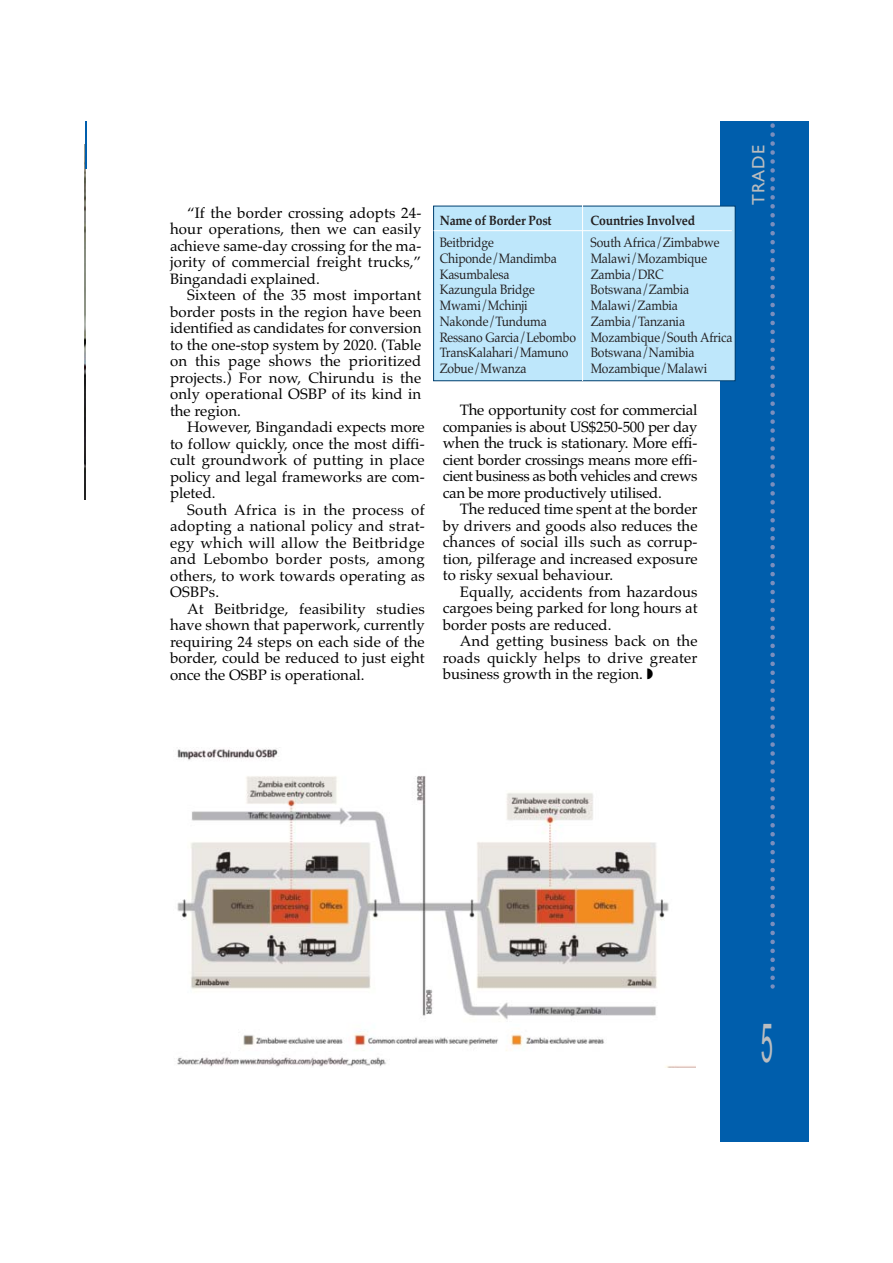
<style>
.page{position:relative;width:893px;height:1263px;background:#fff}
.page>*{position:absolute;margin:0;border:0;box-sizing:border-box;transform-origin:0 0}
.t1{font:54px "Arial Narrow";color:#bbbdc0;scale:.5 1}
.t2{font:18px "Gill Sans";letter-spacing:.05em;color:#babcbe}
.t3{font:15px/16.5px "Palatino";color:#000;text-align:justify}
.t4{font:13.5px/15.8px "Palatino";letter-spacing:-.015em;color:#231f20;scale:.9 1}
.t5{font:700 13.5px "Palatino";letter-spacing:-.015em;color:#231f20;scale:.9 1}
</style>
<div class="page">
<div style="left:720px;top:121px;width:88px;height:1021px;background:#005eac"></div>
<img style="left:85px;top:169px;width:1px;height:331px">
<svg style="left:770px;top:123px;width:4px;height:866px"></svg>
<hr style="left:85px;top:121px;width:1px;height:48px;background:#005eac">
<img style="left:177px;top:748px;width:518px;height:320px">
<div style="left:434px;top:206px;width:301px;height:175px;background:#bee7fb"></div>
<div style="left:433px;top:206px;width:302px;height:175px;border:1px solid #003f6f"></div>
<hr style="left:433px;top:230px;width:298px;height:1px;background:#fff">
<hr style="left:582px;top:204px;width:1px;height:177px;background:#fff">
<p class="t3" style="left:170px;top:206px;width:253px;text-indent:17px">“If the border crossing adopts 24- hour operations, then we can easily achieve same-day crossing for the ma&shy;jority of commercial freight trucks,” Bingandadi explained.</p>
<p class="t3" style="left:170px;top:289px;width:253px;text-indent:17px">Sixteen of the 35 most important border posts in the region have been identified as candidates for conversion to the one-stop system by 2020. (Table on this page shows the prioritized projects.) For now, Chirundu is the only operational OSBP of its kind in the region.</p>
<p class="t3" style="left:170px;top:421px;width:256px;text-indent:17px">However, Bingandadi expects more to follow quickly, once the most diffi&shy;cult groundwork of putting in place policy and legal frameworks are com&shy;pleted.</p>
<p class="t3" style="left:170px;top:503px;width:256px;text-indent:17px">South Africa is in the process of adopting a national policy and strat&shy;egy which will allow the Beitbridge and Lebombo border posts, among others, to work towards operating as OSBPs.</p>
<p class="t3" style="left:170px;top:602px;width:256px;text-indent:17px">At Beitbridge, feasibility studies have shown that paperwork, currently requiring 24 steps on each side of the border, could be reduced to just eight once the OSBP is operational.</p>
<p class="t5" style="left:439px;top:216px;width:126px">Name of Border Post</p>
<p class="t5" style="left:590px;top:216px;width:118px">Countries Involved</p>
<p class="t4" style="left:439px;top:236px;width:62px">Beitbridge</p>
<p class="t4" style="left:590px;top:236px;width:145px">South Africa/Zimbabwe</p>
<p class="t4" style="left:439px;top:252px;width:132px">Chiponde/Mandimba</p>
<p class="t4" style="left:590px;top:252px;width:131px">Malawi/Mozambique</p>
<p class="t4" style="left:439px;top:268px;width:79px">Kasumbalesa</p>
<p class="t4" style="left:590px;top:268px;width:83px">Zambia/DRC</p>
<p class="t4" style="left:439px;top:283px;width:107px">Kazungula Bridge</p>
<p class="t4" style="left:590px;top:283px;width:111px">Botswana/Zambia</p>
<p class="t4" style="left:439px;top:299px;width:99px">Mwami/Mchinji</p>
<p class="t4" style="left:590px;top:299px;width:98px">Malawi/Zambia</p>
<p class="t4" style="left:439px;top:315px;width:120px">Nakonde/Tunduma</p>
<p class="t4" style="left:439px;top:315px;width:327px;text-indent:151px">Zambia/Tanzania<br>Ressano Garcia/Lebombo Mozambique/South Africa<br>TransKalahari/Mamuno</p>
<p class="t4" style="left:590px;top:346px;width:117px">Botswana/Namibia</p>
<p class="t4" style="left:439px;top:362px;width:98px">Zobue/Mwanza</p>
<p class="t4" style="left:590px;top:362px;width:131px">Mozambique/Malawi</p>
<p class="t3" style="left:443px;top:404px;width:256px;text-indent:17px">The opportunity cost for commercial companies is about US$250-500 per day when the truck is stationary. More effi&shy;cient border crossings means more effi&shy;cient business as both vehicles and crews can be more productively utilised.</p>
<p class="t3" style="left:443px;top:503px;width:256px;text-indent:17px">The reduced time spent at the border by drivers and goods also reduces the chances of social ills such as corrup&shy;tion, pilferage and increased exposure to risky sexual behaviour.</p>
<p class="t3" style="left:443px;top:585px;width:256px;text-indent:17px">Equally, accidents from hazardous cargoes being parked for long hours at border posts are reduced.</p>
<p class="t3" style="left:443px;top:635px;width:256px;text-indent:17px">And getting business back on the roads quickly helps to drive greater business growth in the region.</p>
<p class="t2" style="left:752px;top:205px;width:61px;rotate:-90deg">TRADE</p>
<h1 class="t1" style="left:760px;top:1012px;width:26px">5</h1>
</div>
